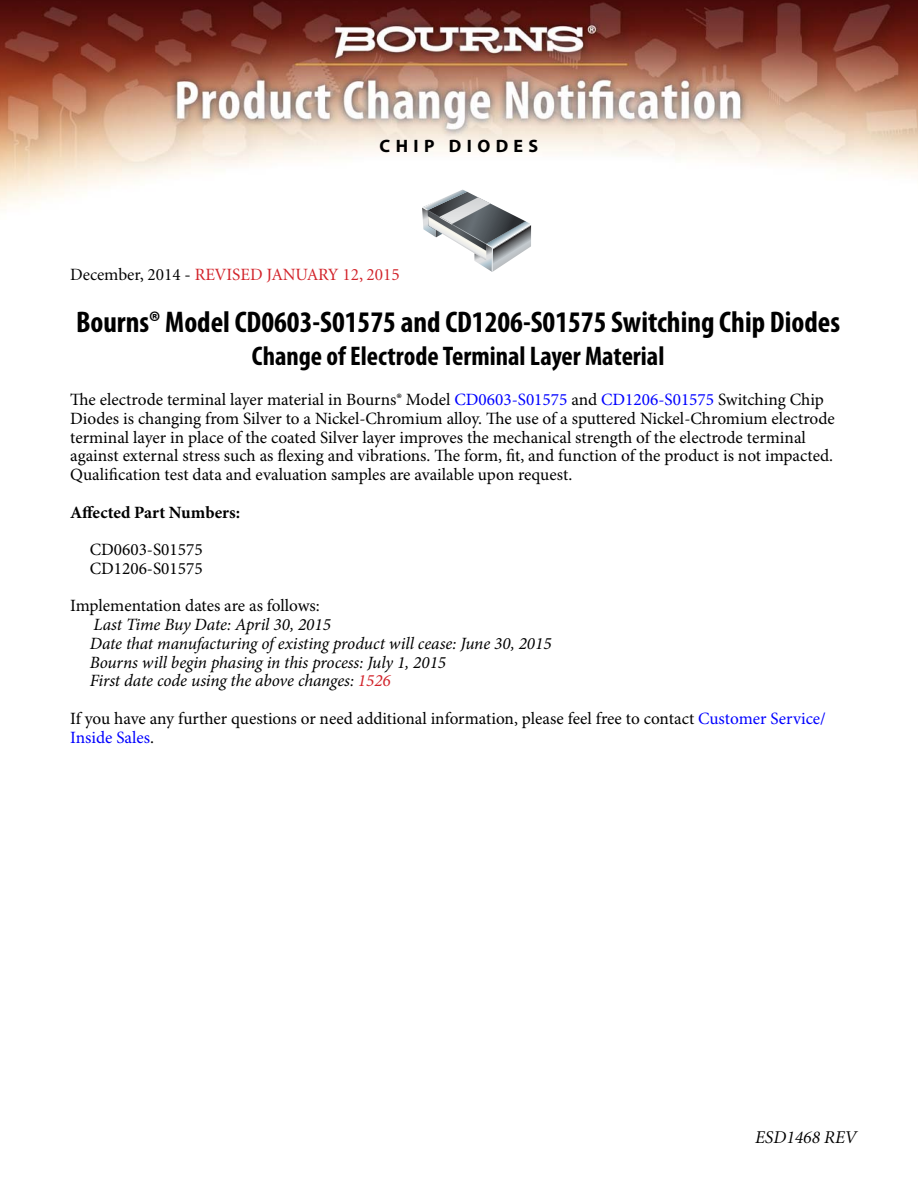
<style>
.page{position:relative;width:918px;height:1188px;background:#fff}
.page>*{position:absolute;margin:0;border:0;box-sizing:border-box;transform-origin:0 0}
.t1{font:700 condensed 30px "Myriad Pro";color:#000}
.t2{font:700 condensed 27px "Myriad Pro";color:#000}
.t3{font:700 18px "Myriad Pro";letter-spacing:.3em;color:#000}
.t4{font:italic 18px "Minion";color:#000}
.t5{font:17.25px/18.8px "Minion Pro";color:#000}
.t6{font:italic 17.25px/18.8px "Minion Pro";letter-spacing:-.005em;color:#000}
.t7{font:17.25px "Minion";color:#d2232a}
.t8{font:700 17.25px "Minion Pro";color:#000}
.s1{color:#000}
.s2{color:#00f}
.s3{color:#d2232a}
</style>
<div class="page">
<img style="left:0;top:0;width:918px;height:207px">
<svg style="left:422px;top:190px;width:109px;height:82px"></svg>
<p class="t3" style="left:380px;top:135px;width:160px">CHIP DIODES</p>
<p class="t7" style="left:70px;top:268px;width:331px"><span class="s1">December, 2014 -</span> REVISED JANUARY 12, 2015</p>
<h1 class="t1" style="left:76px;top:310px;width:766px">Bourns® Model CD0603-S01575 and CD1206-S01575 Switching Chip Diodes</h1>
<h2 class="t2" style="left:252px;top:345px;width:414px">Change of Electrode Terminal Layer Material</h2>
<p class="t5" style="left:70px;top:392px;width:766px">The electrode terminal layer material in Bourns® Model <span class="s2">CD0603-S01575</span> and <span class="s2">CD1206-S01575</span> Switching Chip Diodes is changing from Silver to a Nickel-Chromium alloy. The use of a sputtered Nickel-Chromium electrode terminal layer in place of the coated Silver layer improves the mechanical strength of the electrode terminal against external stress such as flexing and vibrations. The form, fit, and function of the product is not impacted.<br>Qualification test data and evaluation samples are available upon request.</p>
<p class="t8" style="left:70px;top:501px;width:171px">Affected Part Numbers:</p>
<p class="t5" style="left:90px;top:542px;width:114px">CD0603-S01575<br>CD1206-S01575</p>
<p class="t5" style="left:70px;top:598px;width:251px">Implementation dates are as follows:</p>
<p class="t6" style="left:90px;top:617px;width:463px">Last Time Buy Date: April 30, 2015<br>Date that manufacturing of existing product will cease: June 30, 2015<br>Bourns will begin phasing in this process: July 1, 2015<br>First date code using the above changes: <span class="s3">1526</span></p>
<p class="t5" style="left:70px;top:710px;width:757px">If you have any further questions or need additional information, please feel free to contact <span class="s2">Customer Service/<br>Inside Sales</span>.</p>
<p class="t4" style="left:755px;top:1130px;width:103px">ESD1468 REV</p>
</div>
